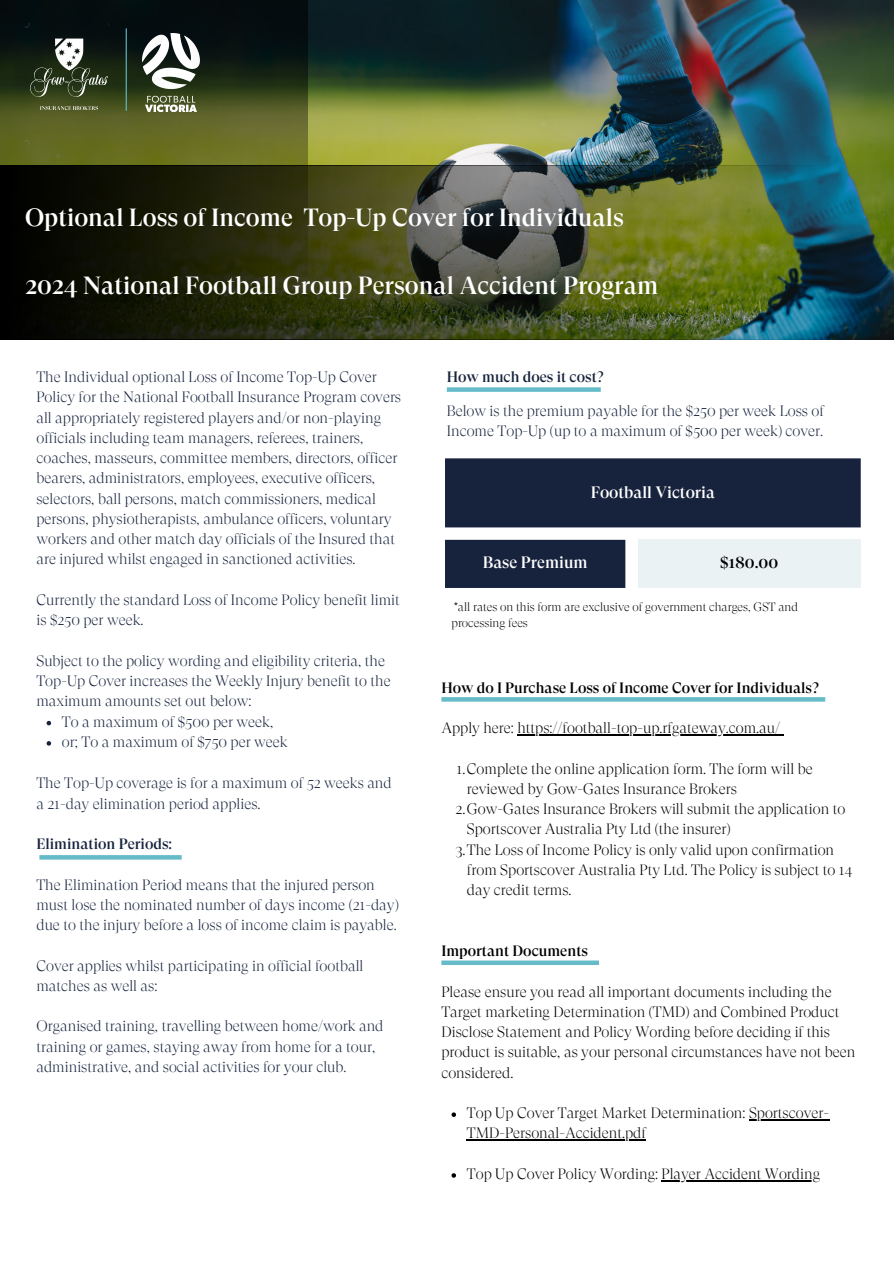
<style>
.page{position:relative;width:894px;height:1264px;background:#fff}
.page>*{position:absolute;margin:0;border:0;box-sizing:border-box;transform-origin:0 0}
.t1{font:500 24.75px "GT Super Display";color:#fff}
.t2{font:500 16.5px "GT Super Display";color:#fff}
.t3{font:500 16.5px "GT Super Display";color:#000}
.t4{font:300 15px/20.2px "GT Super Display";color:#17233d}
.t5{font:300 15px/20.2px "GT Super Display";color:#000}
.t6{font:500 15px "GT Super Display";color:#000}
.t7{font:500 15px "GT Super Display";color:#17233d}
.t8{font:300 12px/16px "GT Super Display";color:#000}
</style>
<div class="page">
<img style="left:307px;top:0;width:586px;height:166px">
<svg style="left:0;top:0;width:307px;height:340px;background:#323a19"></svg>
<img style="left:0;top:166px;width:893px;height:173px">
<img style="left:25px;top:23px;width:88px;height:122px">
<hr style="left:126px;top:28px;width:1px;height:83px;background:#65bbc8">
<svg style="left:47px;top:721px;width:4px;height:4px"></svg>
<svg style="left:47px;top:741px;width:4px;height:4px"></svg>
<svg style="left:445px;top:458px;width:415px;height:130px;background:#364057"></svg>
<div style="left:637px;top:540px;width:223px;height:48px;background:#eaf2f4"></div>
<hr style="left:517px;top:734px;width:263px;height:1px;background:#000">
<svg style="left:451px;top:1112px;width:5px;height:4px"></svg>
<hr style="left:748px;top:1119px;width:80px;height:1px;background:#000">
<hr style="left:467px;top:1139px;width:178px;height:1px;background:#000">
<svg style="left:451px;top:1173px;width:5px;height:4px"></svg>
<hr style="left:661px;top:1179px;width:158px;height:2px;background:#000">
<svg style="left:39px;top:855px;width:143px;height:4px"></svg>
<div style="left:446px;top:387px;width:154px;height:5px;background:#65bbc8"></div>
<svg style="left:441px;top:697px;width:384px;height:4px;background:#6abdc9"></svg>
<div style="left:441px;top:960px;width:157px;height:5px;background:#65bbc8"></div>
<img style="left:143px;top:33px;width:56px;height:78px">
<p class="t1" style="left:25px;top:203px;width:600px">Optional Loss of Income Top-Up Cover for Individuals</p>
<h2 class="t1" style="left:25px;top:271px;width:634px">2024 National Football Group Personal Accident Program</h2>
<p class="t4" style="left:36px;top:367px;width:366px">The Individual optional Loss of Income Top-Up Cover Policy for the National Football Insurance Program covers all appropriately registered players and/or non-playing officials including team managers, referees, trainers, coaches, masseurs, committee members, directors, officer bearers, administrators, employees, executive officers, selectors, ball persons, match commissioners, medical persons, physiotherapists, ambulance officers, voluntary workers and other match day officials of the Insured that are injured whilst engaged in sanctioned activities.</p>
<p class="t4" style="left:36px;top:589px;width:365px">Currently the standard Loss of Income Policy benefit limit is $250 per week.</p>
<p class="t4" style="left:36px;top:650px;width:355px">Subject to the policy wording and eligibility criteria, the<br>Top-Up Cover increases the Weekly Injury benefit to the maximum amounts set out below:</p>
<h1 class="t4" style="left:62px;top:711px;width:227px">To a maximum of $500 per week, or; To a maximum of $750 per week</h1>
<h3 class="t4" style="left:36px;top:773px;width:357px">The Top-Up coverage is for a maximum of 52 weeks and a 21-day elimination period applies.</h3>
<h3 class="t7" style="left:36px;top:835px;width:137px">Elimination Periods:</h3>
<h3 class="t4" style="left:36px;top:874px;width:364px">The Elimination Period means that the injured person must lose the nominated number of days income (21-day) due to the injury before a loss of income claim is payable.</h3>
<p class="t4" style="left:36px;top:955px;width:328px">Cover applies whilst participating in official football matches as well as:</p>
<p class="t4" style="left:36px;top:1016px;width:348px">Organised training, travelling between home/work and training or games, staying away from home for a tour, administrative, and social activities for your club.</p>
<p class="t7" style="left:446px;top:368px;width:158px">How much does it cost?</p>
<p class="t4" style="left:446px;top:401px;width:378px">Below is the premium payable for the $250 per week Loss of<br>Income Top-Up (up to a maximum of $500 per week) cover.</p>
<h3 class="t2" style="left:590px;top:482px;width:126px">Football Victoria</h3>
<h2 class="t2" style="left:482px;top:553px;width:106px">Base Premium</h2>
<h3 class="t3" style="left:720px;top:553px;width:59px">$180.00</h3>
<p class="t8" style="left:451px;top:599px;width:348px">*all rates on this form are exclusive of government charges, GST and processing fees</p>
<h3 class="t6" style="left:441px;top:678px;width:379px">How do I Purchase Loss of Income Cover for Individuals?</h3>
<h3 class="t5" style="left:441px;top:718px;width:340px">Apply here: https://football-top-up.rfgateway.com.au/</h3>
<h2 class="t5" style="left:456px;top:758px;width:357px">1.Complete the online application form. The form will be</h2>
<h3 class="t5" style="left:467px;top:778px;width:271px">reviewed by Gow-Gates Insurance Brokers</h3>
<p class="t5" style="left:467px;top:799px;width:380px;text-indent:-11px">2.Gow-Gates Insurance Brokers will submit the application to<br>Sportscover Australia Pty Ltd (the insurer)</p>
<p class="t5" style="left:467px;top:839px;width:387px;text-indent:-12px">3.The Loss of Income Policy is only valid upon confirmation from Sportscover Australia Pty Ltd. The Policy is subject to 14 day credit terms.</p>
<p class="t6" style="left:441px;top:942px;width:148px">Important Documents</p>
<p class="t5" style="left:441px;top:981px;width:415px">Please ensure you read all important documents including the Target marketing Determination (TMD) and Combined Product Disclose Statement and Policy Wording before deciding if this product is suitable, as your personal circumstances have not been considered.</p>
<p class="t5" style="left:467px;top:1102px;width:363px">Top Up Cover Target Market Determination: Sportscover-</p>
<h3 class="t5" style="left:467px;top:1123px;width:180px">TMD-Personal-Accident.pdf</h3>
<h3 class="t5" style="left:467px;top:1163px;width:354px">Top Up Cover Policy Wording: Player Accident Wording</h3>
</div>
